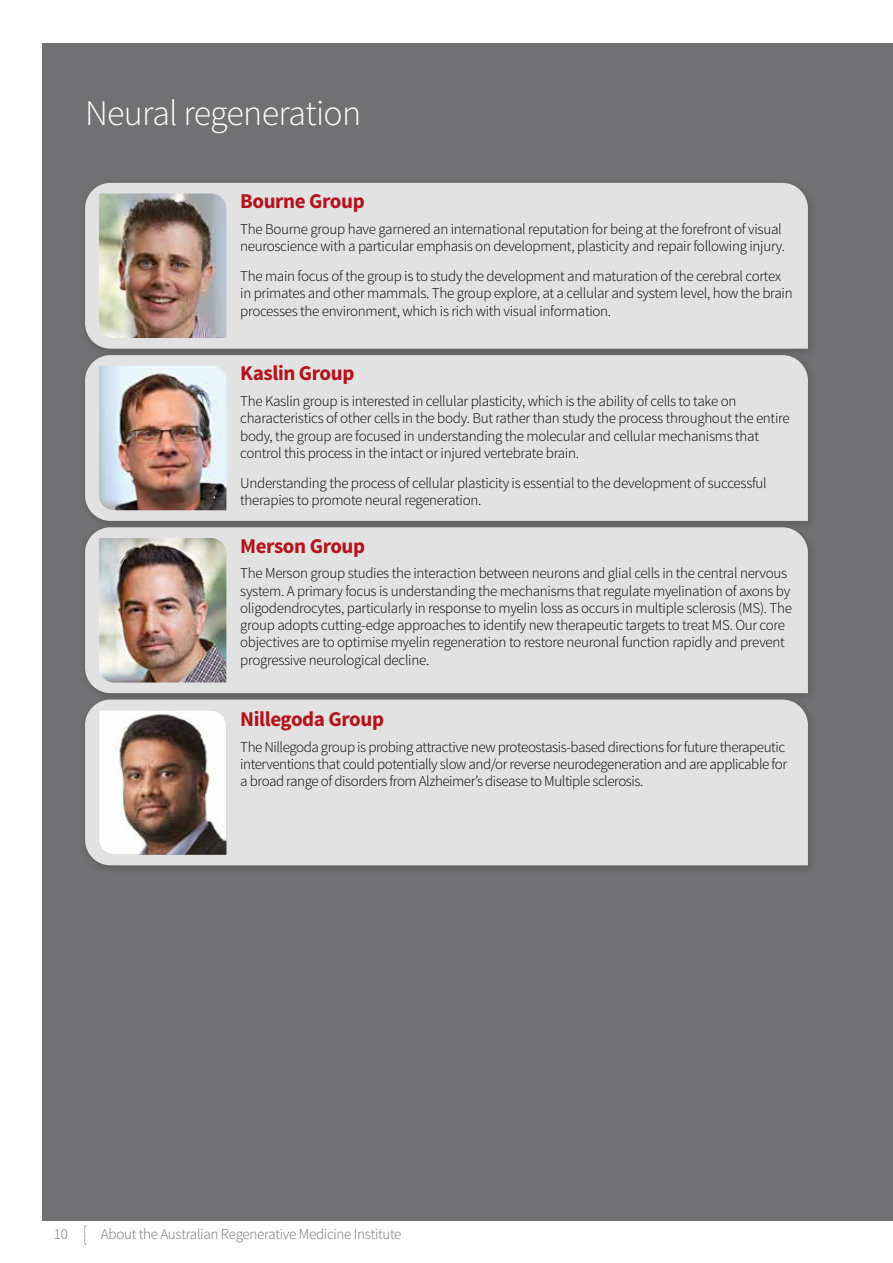
<style>
.page{position:relative;width:893px;height:1263px;background:#fff}
.page>*{position:absolute;margin:0;border:0;box-sizing:border-box;transform-origin:0 0}
.t1{font:300 36px "Source Sans Pro";letter-spacing:-.02em;color:#fff}
.t2{font:700 21px "Source Sans Pro";letter-spacing:-.02em;color:#b5121b}
.t3{font:300 15px/17.2px "Source Sans Pro";letter-spacing:-.02em;color:#000}
.t4{font:300 15px "Source Sans Pro";letter-spacing:-.02em;color:#717073}
</style>
<div class="page">
<svg style="left:84px;top:1226px;width:2px;height:18px"></svg>
<div style="left:43px;top:43px;width:850px;height:1177px;background:#717073"></div>
<div style="left:79px;top:177px;width:739px;height:182px;background:#000;opacity:.25"></div>
<div style="left:85px;top:183px;width:723px;height:166px;background:#e2e2e3"></div>
<div style="left:79px;top:349px;width:739px;height:182px;background:#666568"></div>
<div style="left:85px;top:355px;width:723px;height:166px;background:#e2e2e3"></div>
<img style="left:99px;top:193px;width:127px;height:145px">
<img style="left:99px;top:366px;width:127px;height:144px">
<div style="left:79px;top:693px;width:739px;height:183px;background:#000;opacity:.25"></div>
<div style="left:85px;top:704px;width:723px;height:161px;background:#e2e2e3"></div>
<img style="left:99px;top:710px;width:127px;height:145px">
<div style="left:79px;top:521px;width:739px;height:183px;background:#000;opacity:.25"></div>
<div style="left:85px;top:527px;width:723px;height:166px;background:#e2e2e3"></div>
<img style="left:99px;top:538px;width:127px;height:144px">
<h1 class="t1" style="left:85px;top:91px;width:278px">Neural regeneration</h1>
<h2 class="t2" style="left:240px;top:188px;width:126px">Bourne Group</h2>
<p class="t3" style="left:240px;top:220px;width:546px">The Bourne group have garnered an international reputation for being at the forefront of visual neuroscience with a particular emphasis on development, plasticity and repair following injury.</p>
<p class="t3" style="left:240px;top:268px;width:554px">The main focus of the group is to study the development and maturation of the cerebral cortex in primates and other mammals. The group explore, at a cellular and system level, how the brain processes the environment, which is rich with visual information.</p>
<h2 class="t2" style="left:240px;top:360px;width:116px">Kaslin Group</h2>
<p class="t3" style="left:240px;top:393px;width:551px">The Kaslin group is interested in cellular plasticity, which is the ability of cells to take on characteristics of other cells in the body. But rather than study the process throughout the entire body, the group are focused in understanding the molecular and cellular mechanisms that control this process in the intact or injured vertebrate brain.</p>
<p class="t3" style="left:240px;top:474px;width:528px">Understanding the process of cellular plasticity is essential to the development of successful therapies to promote neural regeneration.</p>
<h2 class="t2" style="left:240px;top:532px;width:126px">Merson Group</h2>
<p class="t3" style="left:240px;top:565px;width:553px">The Merson group studies the interaction between neurons and glial cells in the central nervous system. A primary focus is understanding the mechanisms that regulate myelination of axons by oligodendrocytes, particularly in response to myelin loss as occurs in multiple sclerosis (MS). The group adopts cutting-edge approaches to identify new therapeutic targets to treat MS. Our core objectives are to optimise myelin regeneration to restore neuronal function rapidly and prevent progressive neurological decline.</p>
<h2 class="t2" style="left:240px;top:705px;width:145px">Nillegoda Group</h2>
<p class="t3" style="left:240px;top:738px;width:548px">The Nillegoda group is probing attractive new proteostasis-based directions for future therapeutic interventions that could potentially slow and/or reverse neurodegeneration and are applicable for a broad range of disorders from Alzheimer’s disease to Multiple sclerosis.</p>
<p class="t4" style="left:54px;top:1225px;width:16px">10</p>
<p class="t4" style="left:101px;top:1225px;width:302px">About the Australian Regenerative Medicine Institute</p>
</div>
